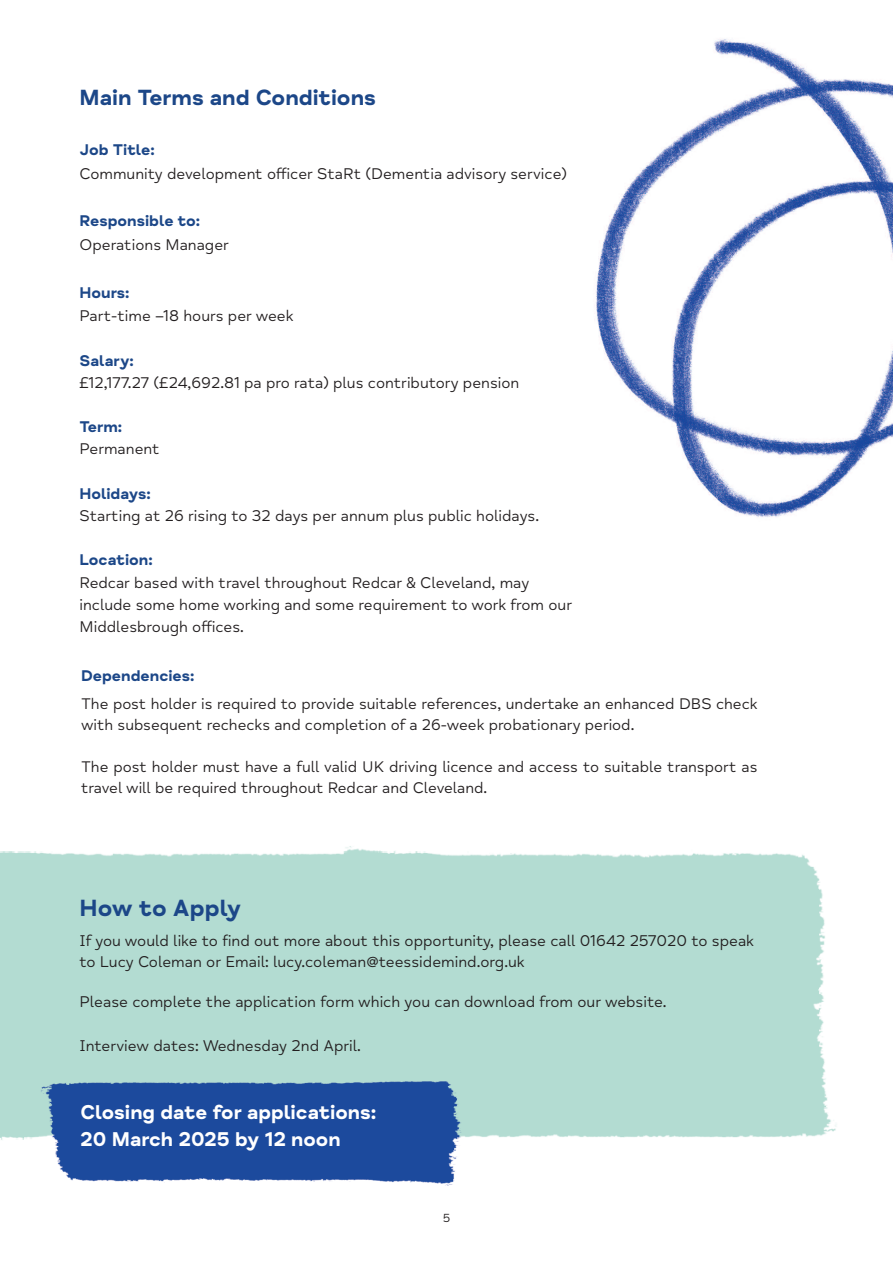
<style>
.page{position:relative;width:893px;height:1263px;background:#fff}
.page>*{position:absolute;margin:0;border:0;box-sizing:border-box;transform-origin:0 0}
.t1{font:700 24px "Mind Meridian";color:#1c4788}
.t2{font:700 22.5px "Mind Meridian";color:#1c4788}
.t3{font:700 20.4px/27.2px "Mind Meridian";color:#fff}
.t4{font:15.9px/22.2px "Mind Meridian";color:#231f20}
.t5{font:700 15.9px "Mind Meridian";color:#1c4788}
.t6{font:15.75px/21px "Mind Meridian";color:#231f20}
.t7{font:12px "Mind Meridian";color:#231f20}
</style>
<div class="page">
<img style="left:594px;top:39px;width:299px;height:478px">
<div style="left:0;top:846px;width:836px;height:294px;background:#b3dcd2"></div>
<img style="left:24px;top:1056px;width:441px;height:130px">
<h2 class="t2" style="left:80px;top:89px;width:298px">Main Terms and Conditions</h2>
<p class="t5" style="left:80px;top:144px;width:77px">Job Title:</p>
<p class="t4" style="left:80px;top:164px;width:489px">Community development officer StaRt (Dementia advisory service)</p>
<p class="t5" style="left:80px;top:215px;width:122px">Responsible to:</p>
<p class="t4" style="left:80px;top:235px;width:151px">Operations Manager</p>
<p class="t5" style="left:80px;top:286px;width:52px">Hours:</p>
<p class="t4" style="left:80px;top:307px;width:215px">Part-time –18 hours per week</p>
<p class="t5" style="left:80px;top:354px;width:56px">Salary:</p>
<p class="t4" style="left:80px;top:373px;width:441px">£12,177.27 (£24,692.81 pa pro rata) plus contributory pension</p>
<p class="t5" style="left:80px;top:421px;width:44px">Term:</p>
<p class="t4" style="left:80px;top:440px;width:82px">Permanent</p>
<p class="t5" style="left:80px;top:487px;width:73px">Holidays:</p>
<p class="t4" style="left:80px;top:506px;width:461px">Starting at 26 rising to 32 days per annum plus public holidays.</p>
<p class="t5" style="left:80px;top:554px;width:75px">Location:</p>
<p class="t4" style="left:80px;top:573px;width:494px">Redcar based with travel throughout Redcar &amp; Cleveland, may include some home working and some requirement to work from our<br>Middlesbrough offices.</p>
<p class="t5" style="left:81px;top:670px;width:115px">Dependencies:</p>
<p class="t6" style="left:81px;top:695px;width:678px">The post holder is required to provide suitable references, undertake an enhanced DBS check with subsequent rechecks and completion of a 26-week probationary period.</p>
<p class="t6" style="left:81px;top:758px;width:678px">The post holder must have a full valid UK driving licence and access to suitable transport as travel will be required throughout Redcar and Cleveland.</p>
<h1 class="t1" style="left:80px;top:899px;width:163px">How to Apply</h1>
<p class="t4" style="left:80px;top:932px;width:676px;line-height:20.4px">If you would like to find out more about this opportunity, please call 01642 257020 to speak to Lucy Coleman or Email: lucy.coleman@teessidemind.org.uk</p>
<p class="t4" style="left:80px;top:993px;width:589px">Please complete the application form which you can download from our website.</p>
<p class="t4" style="left:80px;top:1036px;width:283px">Interview dates: Wednesday 2nd April.</p>
<p class="t3" style="left:80px;top:1101px;width:298px">Closing date for applications:<br>20 March 2025 by 12 noon</p>
<p class="t7" style="left:443px;top:1213px;width:9px">5</p>
</div>
